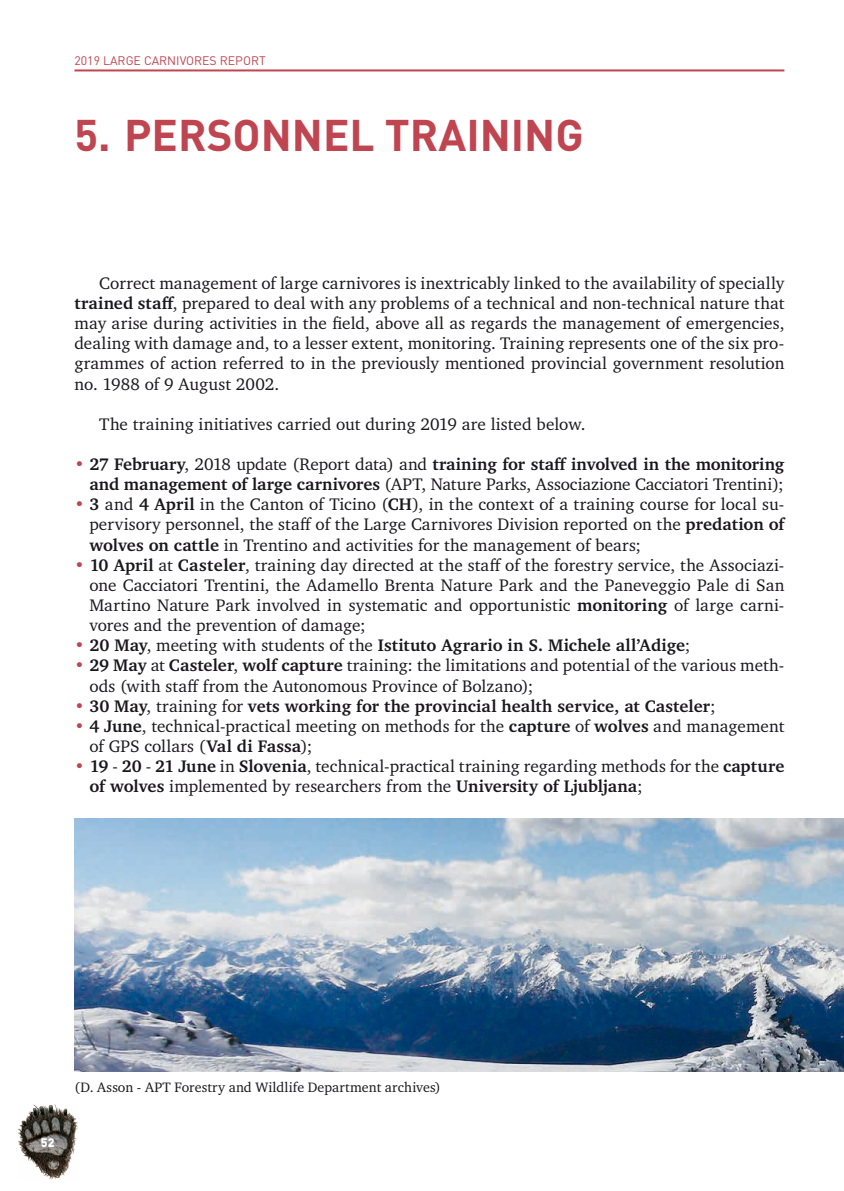
<style>
.page{position:relative;width:844px;height:1191px;background:#fff}
.page>*{position:absolute;margin:0;border:0;box-sizing:border-box;transform-origin:0 0}
.t1{font:700 43.75px "DIN";color:#bf4550}
.t2{font:17.15px/20.1px "Charter BT Pro";letter-spacing:.005em;color:#1a171c;text-align:justify}
.t3{font:700 17.15px/20.1px "Charter BT Pro";letter-spacing:.005em;color:#1a171c;text-align:right}
.t4{font:14px "Charter BT Pro";letter-spacing:.005em;color:#1a171c}
.t5{font:12.25px "DIN";color:#bf4550}
.t6{font:900 12.25px "DIN";color:#fff}
.s1{font-weight:700}
.s2{color:#bf4550}
.s3{font-weight:400}
.s4{font-weight:700;color:#bf4550}
</style>
<div class="page">
<img style="left:18px;top:1104px;width:60px;height:75px">
<hr style="left:74px;top:69px;width:710px;height:2px;background:#bf4550">
<img style="left:74px;top:819px;width:769px;height:252px">
<p class="t5" style="left:74px;top:52px;width:193px">2019 LARGE CARNIVORES REPORT</p>
<h1 class="t1" style="left:74px;top:106px;width:510px">5. PERSONNEL TRAINING</h1>
<p class="t2" style="left:74px;top:273px;width:711px;text-indent:25px">Correct management of large carnivores is inextricably linked to the availability of specially <span class="s1">trained staff</span>, prepared to deal with any problems of a technical and non-technical nature that may arise during activities in the field, above all as regards the management of emergencies, dealing with damage and, to a lesser extent, monitoring. Training represents one of the six pro&shy;grammes of action referred to in the previously mentioned provincial government resolution no. 1988 of 9 August 2002.</p>
<p class="t2" style="left:99px;top:414px;width:487px">The training initiatives carried out during 2019 are listed below.</p>
<p class="t3" style="left:74px;top:454px;width:711px"><span class="s2">•</span> 27 February<span class="s3">, 2018 update (Report data) and</span> training for staff involved in the monitoring and management of large carnivores <span class="s3">(APT, Nature Parks, Associazione Cacciatori Trentini);</span></p>
<p class="t2" style="left:89px;top:494px;width:696px;text-indent:-15px"><span class="s4">•</span> <span class="s1">3</span> and <span class="s1">4 April</span> in the Canton of Ticino (<span class="s1">CH</span>), in the context of a training course for local su&shy;pervisory personnel, the staff of the Large Carnivores Division reported on the <span class="s1">predation of wolves on cattle</span> in Trentino and activities for the management of bears;</p>
<p class="t2" style="left:89px;top:554px;width:696px;text-indent:-15px"><span class="s4">•</span> <span class="s1">10 April</span> at <span class="s1">Casteler</span>, training day directed at the staff of the forestry service, the Associazi&shy;one Cacciatori Trentini, the Adamello Brenta Nature Park and the Paneveggio Pale di San Martino Nature Park involved in systematic and opportunistic <span class="s1">monitoring</span> of large carni&shy;vores and the prevention of damage;</p>
<p class="t3" style="left:74px;top:635px;width:617px"><span class="s2">•</span> 20 May<span class="s3">, meeting with students of the</span> Istituto Agrario in S. Michele all’Adige<span class="s3">;</span></p>
<p class="t2" style="left:89px;top:655px;width:696px;text-indent:-15px"><span class="s4">•</span> <span class="s1">29 May</span> at <span class="s1">Casteler</span>, <span class="s1">wolf capture</span> training: the limitations and potential of the various meth&shy;ods (with staff from the Autonomous Province of Bolzano);</p>
<p class="t3" style="left:74px;top:695px;width:642px"><span class="s2">•</span> 30 May<span class="s3">, training for</span> vets working for the provincial health service, at Casteler<span class="s3">;</span></p>
<p class="t2" style="left:89px;top:715px;width:696px;text-indent:-15px"><span class="s4">•</span> <span class="s1">4 June</span>, technical-practical meeting on methods for the <span class="s1">capture</span> of <span class="s1">wolves</span> and management of GPS collars (<span class="s1">Val di Fassa</span>);</p>
<p class="t2" style="left:89px;top:756px;width:696px;text-indent:-15px"><span class="s4">•</span> <span class="s1">19</span> - <span class="s1">20</span> - <span class="s1">21 June</span> in <span class="s1">Slovenia</span>, technical-practical training regarding methods for the <span class="s1">capture of wolves</span> implemented by researchers from the <span class="s1">University of Ljubljana</span>;</p>
<p class="t6" style="left:41px;top:1134px;width:15px">52</p>
<p class="t4" style="left:74px;top:1078px;width:367px">(D. Asson - APT Forestry and Wildlife Department archives)</p>
</div>
